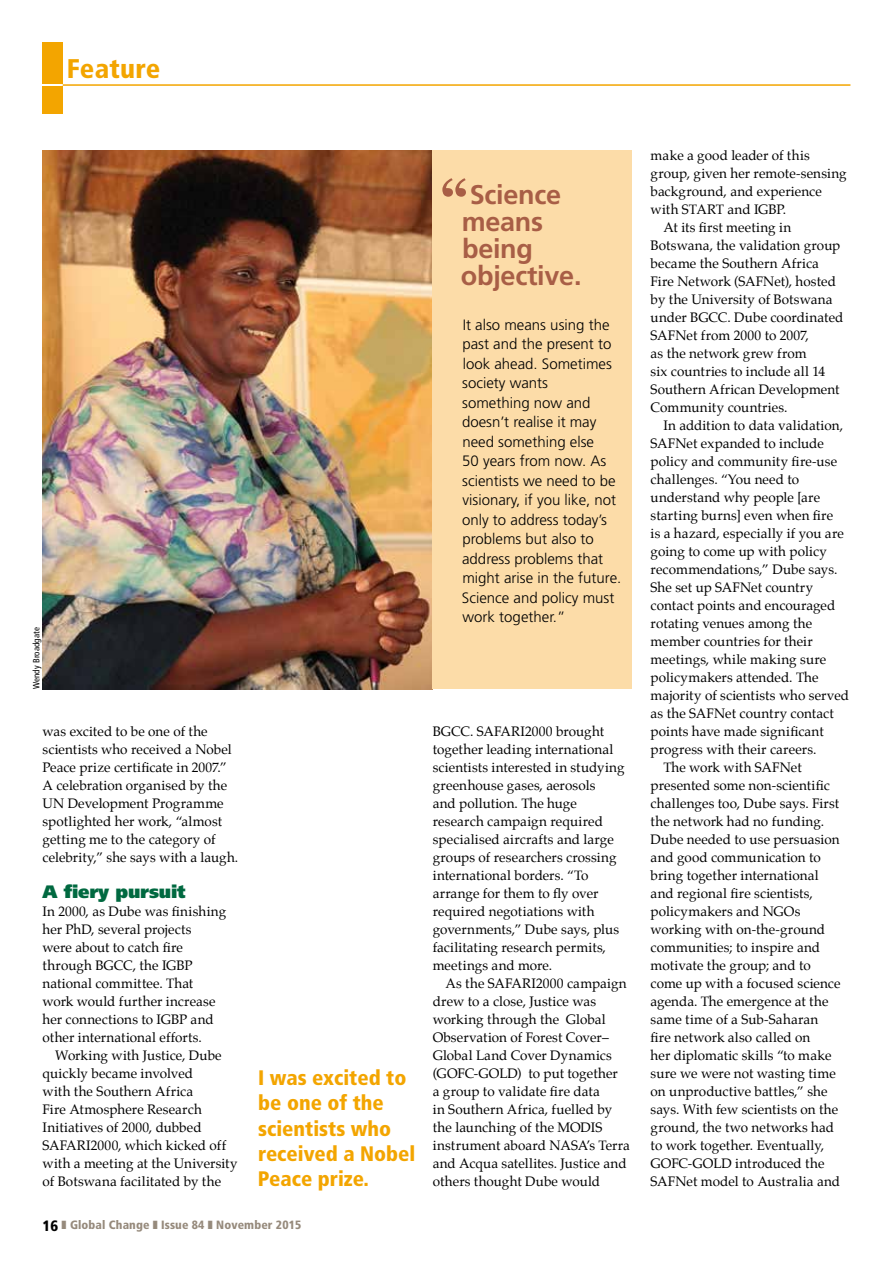
<style>
.page{position:relative;width:893px;height:1263px;background:#fff}
.page>*{position:absolute;margin:0;border:0;box-sizing:border-box;transform-origin:0 0}
.t1{font:700 54px "Georgia";color:#a85e46}
.t2{font:700 27px/27px "Frutiger LT Std";letter-spacing:-.01em;color:#a85e46}
.t3{font:900 condensed 27px "Frutiger LT Std";letter-spacing:.01em;color:#f3a500}
.t4{font:900 condensed 21px/25.2px "Frutiger LT Std";color:#f3a500}
.t5{font:900 18px "Frutiger LT Std";letter-spacing:-.01em;color:#006940}
.t6{font:300 15px/19.5px "Frutiger LT Std";color:#000}
.t7{font:13.5px/18px "Palatino";letter-spacing:.005em;color:#000}
.t8{font:900 condensed 12px "Frutiger LT Std";letter-spacing:.01em;color:#968a7c}
.t9{font:condensed 9px "Frutiger LT Std";letter-spacing:.01em;color:#000}
.s1{font-size:15px;color:#000}
</style>
<div class="page">
<img style="left:43px;top:151px;width:390px;height:538px">
<div style="left:433px;top:151px;width:199px;height:538px;background:#fcdca8"></div>
<hr style="left:63px;top:84px;width:787px;height:2px;background:#f3a500">
<div style="left:43px;top:43px;width:20px;height:41px;background:#f3a500"></div>
<div style="left:43px;top:86px;width:20px;height:28px;background:#f3a500"></div>
<h2 class="t3" style="left:67px;top:53px;width:95px">Feature</h2>
<p class="t9" style="left:31px;top:689px;width:64px;rotate:-90deg">Wendy Broadgate</p>
<p class="t7" style="left:43px;top:723px;width:197px">was excited to be one of the scientists who received a Nobel<br>Peace prize certificate in 2007.”<br>A celebration organised by the<br>UN Development Programme spotlighted her work, “almost getting me to the category of celebrity,” she says with a laugh.</p>
<h3 class="t5" style="left:43px;top:881px;width:144px">A fiery pursuit</h3>
<p class="t7" style="left:43px;top:903px;width:185px">In 2000, as Dube was finishing her PhD, several projects<br>were about to catch fire through BGCC, the IGBP national committee. That work would further increase her connections to IGBP and other international efforts.</p>
<p class="t7" style="left:43px;top:1047px;width:197px;text-indent:13px">Working with Justice, Dube quickly became involved<br>with the Southern Africa<br>Fire Atmosphere Research<br>Initiatives of 2000, dubbed<br>SAFARI2000, which kicked off with a meeting at the University of Botswana facilitated by the</p>
<h3 class="t4" style="left:258px;top:1065px;width:159px">I was excited to be one of the scientists who received a Nobel<br>Peace prize.</h3>
<p class="t8" style="left:43px;top:1217px;width:260px"><span class="s1">16</span> ❚ Global Change ❚ Issue 84 ❚ November 2015</p>
<h1 class="t1" style="left:440px;top:165px;width:30px">“</h1>
<h2 class="t2" style="left:461px;top:181px;width:122px;text-indent:9px">Science means being objective.</h2>
<p class="t6" style="left:462px;top:315px;width:161px">It also means using the past and the present to look ahead. Sometimes society wants<br>something now and doesn’t realise it may need something else<br>50 years from now. As scientists we need to be visionary, if you like, not only to address today’s problems but also to address problems that might arise in the future.<br>Science and policy must work together.”</p>
<p class="t7" style="left:433px;top:722px;width:193px">BGCC. SAFARI2000 brought together leading international scientists interested in studying greenhouse gases, aerosols<br>and pollution. The huge research campaign required specialised aircrafts and large groups of researchers crossing international borders. “To arrange for them to fly over required negotiations with governments,” Dube says, plus facilitating research permits, meetings and more.</p>
<p class="t7" style="left:433px;top:974px;width:199px;text-indent:13px">As the SAFARI2000 campaign drew to a close, Justice was working through the Global<br>Observation of Forest Cover–<br>Global Land Cover Dynamics (GOFC-GOLD) to put together<br>a group to validate fire data<br>in Southern Africa, fuelled by the launching of the MODIS instrument aboard NASA’s Terra and Acqua satellites. Justice and others thought Dube would</p>
<p class="t7" style="left:651px;top:146px;width:161px">make a good leader of this</p>
<p class="t7" style="left:651px;top:164px;width:198px">group, given her remote-sensing</p>
<p class="t7" style="left:651px;top:182px;width:173px">background, and experience</p>
<p class="t7" style="left:651px;top:200px;width:137px">with START and IGBP.</p>
<p class="t7" style="left:663px;top:218px;width:129px">At its first meeting in</p>
<p class="t7" style="left:651px;top:236px;width:191px">Botswana, the validation group</p>
<p class="t7" style="left:651px;top:254px;width:170px">became the Southern Africa</p>
<p class="t7" style="left:651px;top:272px;width:187px">Fire Network (SAFNet), hosted</p>
<p class="t7" style="left:651px;top:290px;width:184px">by the University of Botswana</p>
<p class="t7" style="left:651px;top:308px;width:194px">under BGCC. Dube coordinated</p>
<p class="t7" style="left:651px;top:326px;width:160px">SAFNet from 2000 to 2007,</p>
<p class="t7" style="left:651px;top:344px;width:158px">as the network grew from</p>
<p class="t7" style="left:651px;top:362px;width:176px">six countries to include all 14</p>
<p class="t7" style="left:651px;top:380px;width:191px">Southern African Development</p>
<p class="t7" style="left:651px;top:398px;width:138px">Community countries.</p>
<p class="t7" style="left:663px;top:416px;width:181px">In addition to data validation,</p>
<p class="t7" style="left:651px;top:434px;width:175px">SAFNet expanded to include</p>
<p class="t7" style="left:651px;top:452px;width:188px">policy and community fire-use</p>
<p class="t7" style="left:651px;top:470px;width:150px">challenges. “You need to</p>
<p class="t7" style="left:651px;top:488px;width:171px">understand why people [are</p>
<p class="t7" style="left:651px;top:506px;width:184px">starting burns] even when fire</p>
<p class="t7" style="left:651px;top:524px;width:195px">is a hazard, especially if you are</p>
<p class="t7" style="left:651px;top:542px;width:178px">going to come up with policy</p>
<p class="t7" style="left:651px;top:560px;width:188px">recommendations,” Dube says.</p>
<p class="t7" style="left:651px;top:578px;width:164px">She set up SAFNet country</p>
<p class="t7" style="left:651px;top:596px;width:186px">contact points and encouraged</p>
<p class="t7" style="left:651px;top:614px;width:163px">rotating venues among the</p>
<p class="t7" style="left:651px;top:632px;width:164px">member countries for their</p>
<p class="t7" style="left:651px;top:650px;width:177px">meetings, while making sure</p>
<p class="t7" style="left:651px;top:668px;width:169px">policymakers attended. The</p>
<p class="t7" style="left:651px;top:686px;width:200px">majority of scientists who served</p>
<p class="t7" style="left:651px;top:704px;width:185px">as the SAFNet country contact</p>
<p class="t7" style="left:651px;top:722px;width:175px">points have made significant</p>
<p class="t7" style="left:651px;top:740px;width:167px">progress with their careers.</p>
<p class="t7" style="left:663px;top:758px;width:140px">The work with SAFNet</p>
<p class="t7" style="left:651px;top:776px;width:181px">presented some non-scientific</p>
<p class="t7" style="left:651px;top:794px;width:190px">challenges too, Dube says. First</p>
<p class="t7" style="left:651px;top:812px;width:175px">the network had no funding.</p>
<p class="t7" style="left:651px;top:830px;width:191px">Dube needed to use persuasion</p>
<p class="t7" style="left:651px;top:848px;width:172px">and good communication to</p>
<p class="t7" style="left:651px;top:866px;width:170px">bring together international</p>
<p class="t7" style="left:651px;top:884px;width:164px">and regional fire scientists,</p>
<p class="t7" style="left:651px;top:902px;width:151px">policymakers and NGOs</p>
<p class="t7" style="left:651px;top:920px;width:176px">working with on-the-ground</p>
<p class="t7" style="left:651px;top:938px;width:171px">communities; to inspire and</p>
<p class="t7" style="left:651px;top:956px;width:162px">motivate the group; and to</p>
<p class="t7" style="left:651px;top:974px;width:191px">come up with a focused science</p>
<p class="t7" style="left:651px;top:992px;width:179px">agenda. The emergence at the</p>
<p class="t7" style="left:651px;top:1010px;width:169px">same time of a Sub-Saharan</p>
<p class="t7" style="left:651px;top:1028px;width:161px">fire network also called on</p>
<p class="t7" style="left:651px;top:1046px;width:182px">her diplomatic skills “to make</p>
<p class="t7" style="left:651px;top:1064px;width:187px">sure we were not wasting time</p>
<p class="t7" style="left:651px;top:1082px;width:178px">on unproductive battles,” she</p>
<p class="t7" style="left:651px;top:1100px;width:189px">says. With few scientists on the</p>
<p class="t7" style="left:651px;top:1118px;width:185px">ground, the two networks had</p>
<p class="t7" style="left:651px;top:1136px;width:175px">to work together. Eventually,</p>
<p class="t7" style="left:651px;top:1154px;width:175px">GOFC-GOLD introduced the</p>
<p class="t7" style="left:651px;top:1172px;width:191px">SAFNet model to Australia and</p>
</div>
